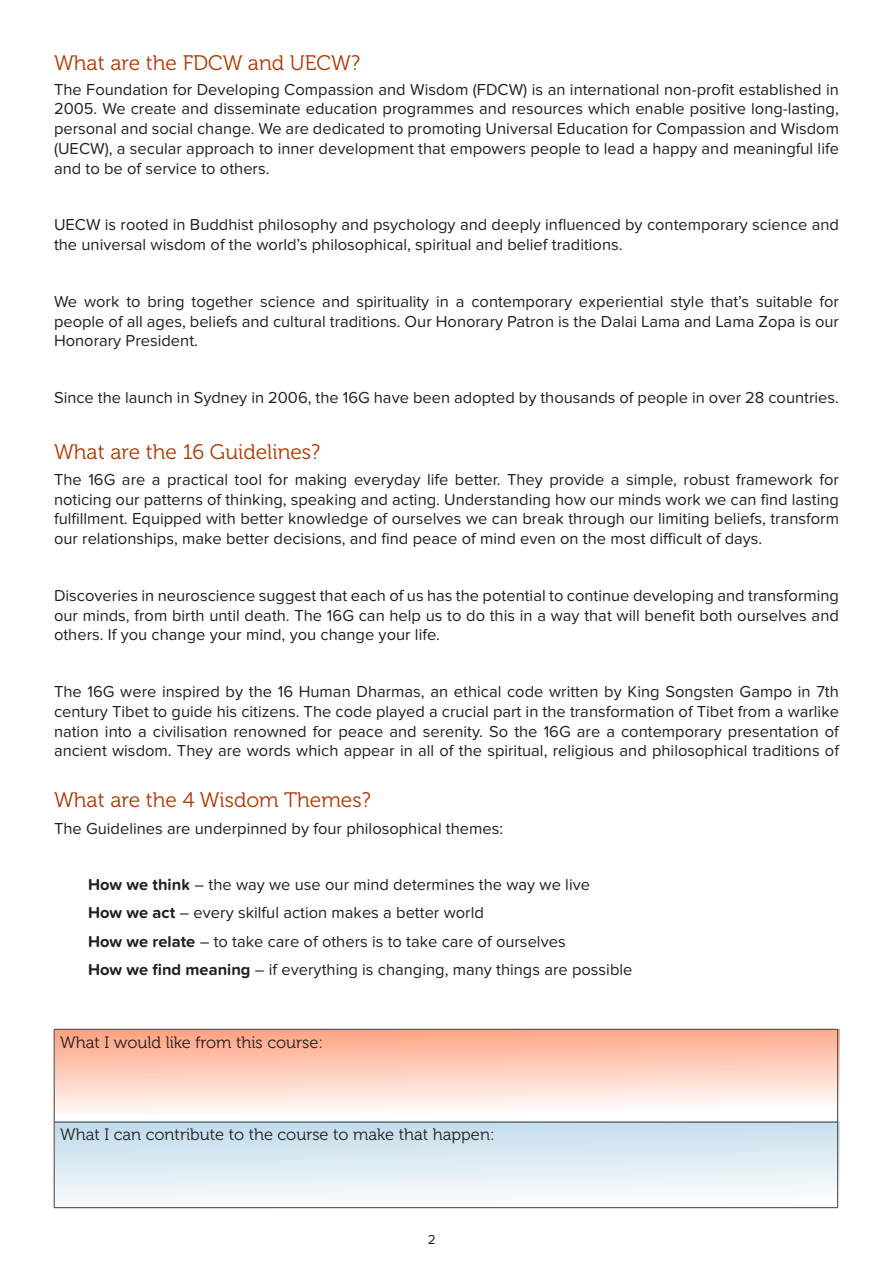
<style>
.page{position:relative;width:893px;height:1263px;background:#fff}
.page>*{position:absolute;margin:0;border:0;box-sizing:border-box;transform-origin:0 0}
.Heading_1{font:21px "Museo 300";color:#b13700}
.Body{font:16.5px/19.8px "Proxima Nova Soft";color:#231f20;text-align:justify}
.Heading_2{font:16.5px "Museo 300";color:#231f20}
.t1{font:13.5px "Proxima Nova Soft";color:#231f20}
.s1{font-weight:700}
</style>
<div class="page">
<div style="left:55px;top:1121px;width:785px;height:88px;background:linear-gradient(to bottom,#c2dceb,#fdfdfe)"></div>
<div style="left:55px;top:1029px;width:785px;height:85px;background:linear-gradient(to bottom,#fea585,#fefdfd)"></div>
<hr style="left:54px;top:1029px;width:784px;height:1px;background:#3c3c3d">
<hr style="left:54px;top:1029px;width:1px;height:93px;background:#3c3c3d">
<hr style="left:837px;top:1029px;width:1px;height:93px;background:#3c3c3d">
<hr style="left:54px;top:1122px;width:784px;height:1px;background:#3c3c3d">
<hr style="left:54px;top:1122px;width:1px;height:85px;background:#3c3c3d">
<hr style="left:837px;top:1122px;width:1px;height:85px;background:#3c3c3d">
<hr style="left:54px;top:1207px;width:784px;height:1px;background:#3c3c3d">
<p class="Heading_1" style="left:54px;top:51px;width:308px">What are the FDCW and UECW?</p>
<p class="Body" style="left:54px;top:79px;width:786px">The Foundation for Developing Compassion and Wisdom (FDCW) is an international non-profit established in 2005. We create and disseminate education programmes and resources which enable positive long-lasting, personal and social change. We are dedicated to promoting Universal Education for Compassion and Wisdom (UECW), a secular approach to inner development that empowers people to lead a happy and meaningful life and to be of service to others.</p>
<p class="Body" style="left:54px;top:215px;width:786px">UECW is rooted in Buddhist philosophy and psychology and deeply influenced by contemporary science and the universal wisdom of the world’s philosophical, spiritual and belief traditions.</p>
<p class="Body" style="left:54px;top:292px;width:786px">We work to bring together science and spirituality in a contemporary experiential style that’s suitable for people of all ages, beliefs and cultural traditions. Our Honorary Patron is the Dalai Lama and Lama Zopa is our Honorary President.</p>
<p class="Body" style="left:54px;top:388px;width:786px">Since the launch in Sydney in 2006, the 16G have been adopted by thousands of people in over 28 countries.</p>
<p class="Heading_1" style="left:54px;top:440px;width:268px">What are the 16 Guidelines?</p>
<p class="Body" style="left:54px;top:470px;width:787px">The 16G are a practical tool for making everyday life better. They provide a simple, robust framework for noticing our patterns of thinking, speaking and acting. Understanding how our minds work we can find lasting fulfillment. Equipped with better knowledge of ourselves we can break through our limiting beliefs, transform our relationships, make better decisions, and find peace of mind even on the most difficult of days.</p>
<p class="Body" style="left:54px;top:586px;width:786px">Discoveries in neuroscience suggest that each of us has the potential to continue developing and transforming our minds, from birth until death. The 16G can help us to do this in a way that will benefit both ourselves and others. If you change your mind, you change your life.</p>
<p class="Body" style="left:54px;top:682px;width:787px">The 16G were inspired by the 16 Human Dharmas, an ethical code written by King Songsten Gampo in 7th century Tibet to guide his citizens. The code played a crucial part in the transformation of Tibet from a warlike nation into a civilisation renowned for peace and serenity. So the 16G are a contemporary presentation of ancient wisdom. They are words which appear in all of the spiritual, religious and philosophical traditions of</p>
<p class="Heading_1" style="left:54px;top:788px;width:318px">What are the 4 Wisdom Themes?</p>
<p class="Body" style="left:54px;top:818px;width:451px">The Guidelines are underpinned by four philosophical themes:</p>
<p class="Body" style="left:88px;top:875px;width:504px"><span class="s1">How we think</span> – the way we use our mind determines the way we live</p>
<p class="Body" style="left:88px;top:903px;width:397px"><span class="s1">How we act</span> – every skilful action makes a better world</p>
<p class="Body" style="left:88px;top:931px;width:479px"><span class="s1">How we relate</span> – to take care of others is to take care of ourselves</p>
<p class="Body" style="left:88px;top:960px;width:546px"><span class="s1">How we find meaning</span> – if everything is changing, many things are possible</p>
<p class="Heading_2" style="left:60px;top:1033px;width:264px">What I would like from this course:</p>
<p class="Heading_2" style="left:60px;top:1126px;width:436px">What I can contribute to the course to make that happen:</p>
<p class="t1" style="left:428px;top:1231px;width:9px">2</p>
</div>
